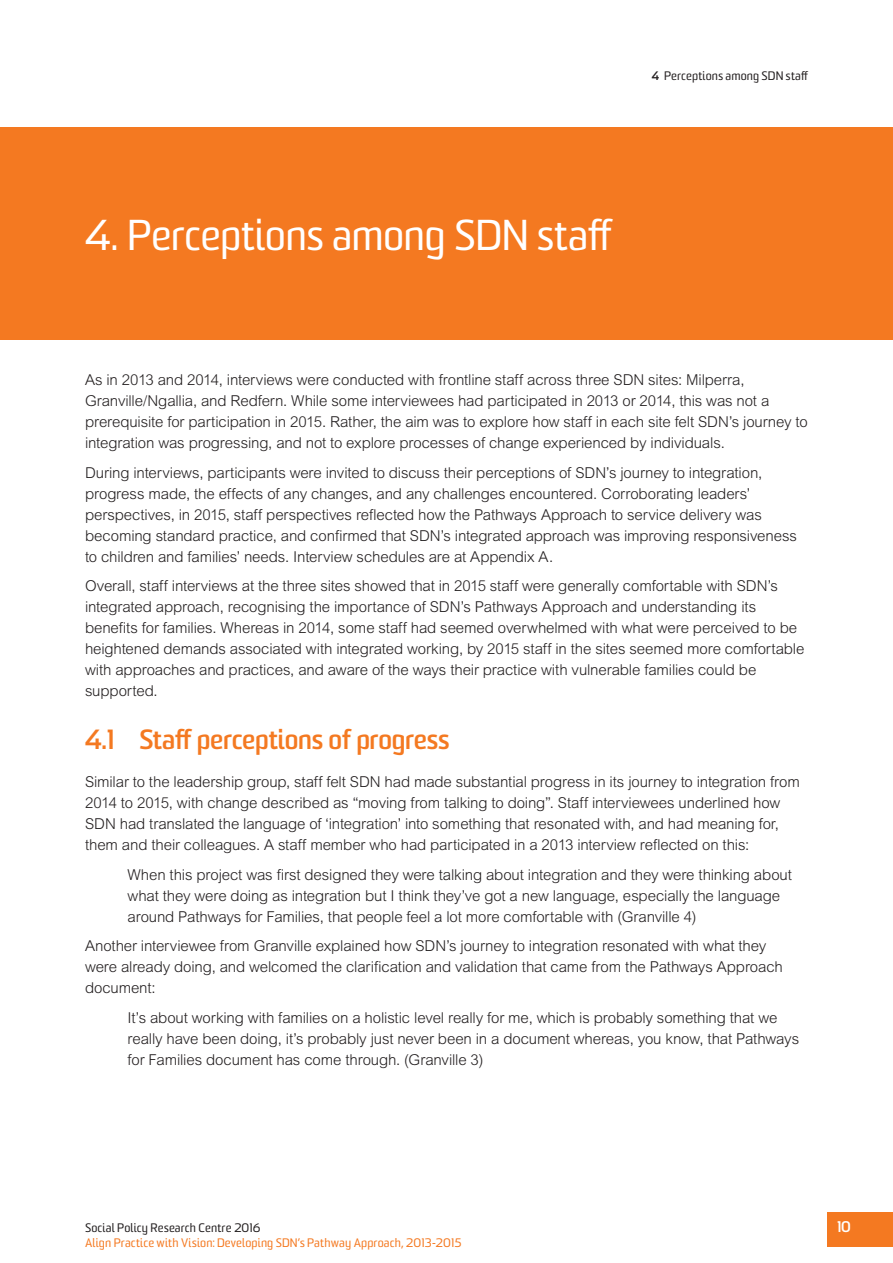
<style>
.page{position:relative;width:893px;height:1263px;background:#fff}
.page>*{position:absolute;margin:0;border:0;box-sizing:border-box;transform-origin:0 0}
.t1{font:42px "Sommet";letter-spacing:-.015em;color:#fff}
.t2{font:700 27px "Sommet";letter-spacing:-.005em;color:#f47921}
.t3{font:300 15px/21px "Arial MT Std";letter-spacing:-.01em;color:#231f20}
.t4{font:700 15px "Sommet";color:#fff}
.t5{font:12px "Sommet";letter-spacing:.015em;color:#f47921}
.t6{font:12px "Sommet";letter-spacing:.015em;color:#231f20}
.s1{font-weight:700}
</style>
<div class="page">
<div style="left:828px;top:1212px;width:65px;height:35px;background:#f47921"></div>
<div style="left:0;top:128px;width:893px;height:212px;background:#f47921"></div>
<p class="t6" style="left:652px;top:68px;width:158px"><span class="s1">4</span> Perceptions among SDN staff</p>
<h1 class="t1" style="left:85px;top:209px;width:529px">4. Perceptions among SDN staff</h1>
<p class="t3" style="left:85px;top:369px;width:724px">As in 2013 and 2014, interviews were conducted with frontline staff across three SDN sites: Milperra, Granville/Ngallia, and Redfern. While some interviewees had participated in 2013 or 2014, this was not a prerequisite for participation in 2015. Rather, the aim was to explore how staff in each site felt SDN’s journey to integration was progressing, and not to explore processes of change experienced by individuals.</p>
<p class="t3" style="left:85px;top:462px;width:714px">During interviews, participants were invited to discuss their perceptions of SDN’s journey to integration, progress made, the effects of any changes, and any challenges encountered. Corroborating leaders’ perspectives, in 2015, staff perspectives reflected how the Pathways Approach to service delivery was becoming standard practice, and confirmed that SDN’s integrated approach was improving responsiveness to children and families’ needs. Interview schedules are at Appendix A.</p>
<p class="t3" style="left:85px;top:575px;width:721px">Overall, staff interviews at the three sites showed that in 2015 staff were generally comfortable with SDN’s integrated approach, recognising the importance of SDN’s Pathways Approach and understanding its benefits for families. Whereas in 2014, some staff had seemed overwhelmed with what were perceived to be heightened demands associated with integrated working, by 2015 staff in the sites seemed more comfortable with approaches and practices, and aware of the ways their practice with vulnerable families could be supported.</p>
<h2 class="t2" style="left:85px;top:723px;width:366px">4.1 Staff perceptions of progress</h2>
<p class="t3" style="left:85px;top:771px;width:716px">Similar to the leadership group, staff felt SDN had made substantial progress in its journey to integration from 2014 to 2015, with change described as “moving from talking to doing”. Staff interviewees underlined how SDN had translated the language of ‘integration’ into something that resonated with, and had meaning for, them and their colleagues. A staff member who had participated in a 2013 interview reflected on this:</p>
<p class="t3" style="left:128px;top:864px;width:666px">When this project was first designed they were talking about integration and they were thinking about what they were doing as integration but I think they’ve got a new language, especially the language around Pathways for Families, that people feel a lot more comfortable with (Granville 4)</p>
<p class="t3" style="left:85px;top:935px;width:699px">Another interviewee from Granville explained how SDN’s journey to integration resonated with what they were already doing, and welcomed the clarification and validation that came from the Pathways Approach document:</p>
<p class="t3" style="left:128px;top:1007px;width:673px">It’s about working with families on a holistic level really for me, which is probably something that we really have been doing, it’s probably just never been in a document whereas, you know, that Pathways for Families document has come through. (Granville 3)</p>
<p class="t6" style="left:85px;top:1220px;width:177px">Social Policy Research Centre 2016</p>
<p class="t5" style="left:85px;top:1235px;width:378px">Align Practice with Vision: Developing SDN’s Pathway Approach, 2013-2015</p>
<p class="t4" style="left:836px;top:1217px;width:16px">10</p>
</div>
